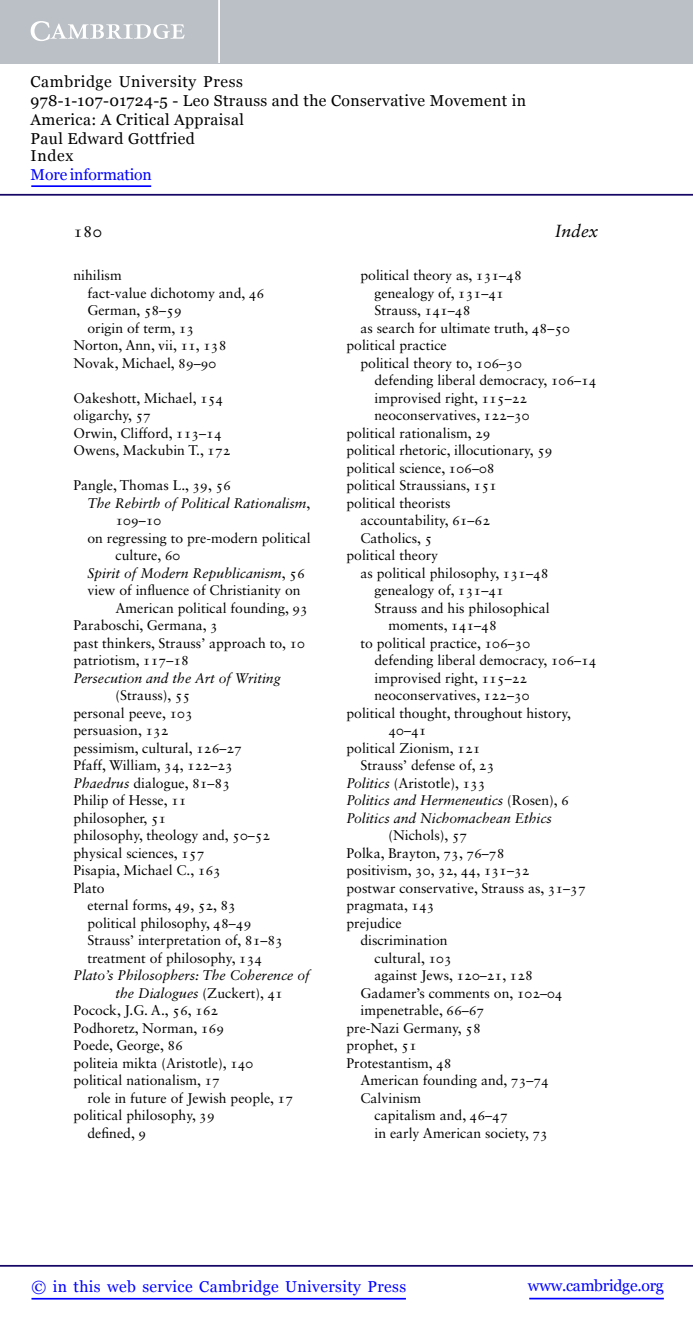
<style>
.page{position:relative;width:693px;height:1325px;background:#fff}
.page>*{position:absolute;margin:0;border:0;box-sizing:border-box;transform-origin:0 0}
.t1{font:italic 17.5px "Sabon LT Std";color:#000}
.t2{font:16.62px "Sabon LT Std";color:#000}
.t3{font:15.75px/18.6px "Georgia";letter-spacing:.025em;color:#000}
.t4{font:15.75px "Georgia";letter-spacing:.025em;color:#00f}
.t5{font:15.75px "Georgia";letter-spacing:-.015em;color:#00f}
.t6{font:15.75px "Georgia";letter-spacing:-.01em;color:#00f}
.t7{font:14px/17.5px "Sabon LT Std";color:#000}
.t8{font:italic 14px "Sabon LT Std";color:#000}
.s1{font-style:normal}
.s2{font-style:italic}
</style>
<div class="page">
<hr style="left:529px;top:1298px;width:135px;height:1px;background:#00f">
<hr style="left:0;top:1265px;width:693px;height:1px;background:#150666">
<hr style="left:32px;top:1298px;width:374px;height:1px;background:#00f">
<div style="left:0;top:0;width:693px;height:63px;background:#bac0c6"></div>
<svg style="left:31px;top:21px;width:154px;height:20px"></svg>
<hr style="left:218px;top:0;width:2px;height:63px;background:#fff">
<hr style="left:0;top:194px;width:693px;height:2px;background:#150666">
<hr style="left:31px;top:185px;width:120px;height:2px;background:#00f">
<p class="t3" style="left:31px;top:72px;width:497px">Cambridge University Press<br>978-1-107-01724-5 - Leo Strauss and the Conservative Movement in<br>America: A Critical Appraisal<br>Paul Edward Gottfried<br>Index</p>
<p class="t6" style="left:31px;top:166px;width:123px">More information</p>
<p class="t2" style="left:74px;top:224px;width:30px">180</p>
<p class="t1" style="left:555px;top:224px;width:45px">Index</p>
<p class="t7" style="left:74px;top:268px;width:50px">nihilism</p>
<p class="t7" style="left:88px;top:285px;width:178px">fact-value dichotomy and, 46</p>
<p class="t7" style="left:88px;top:303px;width:96px">German, 58–59</p>
<p class="t7" style="left:88px;top:320px;width:108px">origin of term, 13</p>
<p class="t7" style="left:74px;top:338px;width:155px">Norton, Ann, vii , 11 , 138</p>
<p class="t7" style="left:74px;top:355px;width:144px">Novak, Michael, 89–90</p>
<p class="t7" style="left:74px;top:390px;width:159px">Oakeshott, Michael, 154 oligarchy, 57<br>Orwin, Clifford, 113–14<br>Owens, Mackubin T., 172</p>
<p class="t7" style="left:74px;top:478px;width:159px">Pangle, Thomas L., 39 , 56</p>
<p class="t8" style="left:88px;top:497px;width:225px">The Rebirth of Political Rationalism<span class="s1">,</span></p>
<p class="t7" style="left:116px;top:513px;width:47px">109–10</p>
<p class="t7" style="left:88px;top:530px;width:225px">on regressing to pre-modern political</p>
<p class="t7" style="left:116px;top:548px;width:66px">culture, 60</p>
<p class="t8" style="left:88px;top:567px;width:219px">Spirit of Modern Republicanism<span class="s1">, 56</span></p>
<p class="t7" style="left:88px;top:583px;width:215px">view of influence of Christianity on</p>
<p class="t7" style="left:116px;top:600px;width:194px">American political founding, 93</p>
<p class="t7" style="left:74px;top:618px;width:146px">Paraboschi, Germana, 3</p>
<p class="t7" style="left:74px;top:635px;width:233px">past thinkers, Strauss’ approach to, 10</p>
<p class="t7" style="left:74px;top:653px;width:117px">patriotism, 117–18</p>
<p class="t8" style="left:74px;top:672px;width:209px">Persecution and the Art of Writing</p>
<p class="t7" style="left:116px;top:688px;width:76px">(Strauss), 55</p>
<p class="t7" style="left:74px;top:705px;width:121px">personal peeve, 103</p>
<p class="t7" style="left:74px;top:723px;width:97px">persuasion, 132</p>
<p class="t7" style="left:74px;top:740px;width:170px">pessimism, cultural, 126–27</p>
<p class="t7" style="left:74px;top:758px;width:161px">Pfaff, William, 34 , 122–23</p>
<p class="t7" style="left:74px;top:775px;width:158px"><span class="s2">Phaedrus</span> dialogue, 81–83</p>
<p class="t7" style="left:74px;top:793px;width:115px">Philip of Hesse, 11</p>
<p class="t7" style="left:74px;top:810px;width:94px">philosopher, 51</p>
<p class="t7" style="left:74px;top:828px;width:198px">philosophy, theology and, 50–52</p>
<p class="t7" style="left:74px;top:845px;width:132px">physical sciences, 157</p>
<p class="t7" style="left:74px;top:863px;width:149px">Pisapia, Michael C., 163</p>
<p class="t7" style="left:74px;top:880px;width:33px">Plato</p>
<p class="t7" style="left:88px;top:898px;width:150px">eternal forms, 49 , 52 , 83</p>
<p class="t7" style="left:88px;top:915px;width:165px">political philosophy, 48–49</p>
<p class="t7" style="left:88px;top:933px;width:197px">Strauss’ interpretation of, 81–83</p>
<p class="t7" style="left:88px;top:950px;width:176px">treatment of philosophy, 134</p>
<p class="t8" style="left:74px;top:970px;width:238px">Plato’s Philosophers: The Coherence of</p>
<p class="t8" style="left:116px;top:987px;width:169px">the Dialogues <span class="s1">(Zuckert), 41</span></p>
<p class="t7" style="left:74px;top:1003px;width:146px">Pocock, J.G. A., 56 , 162</p>
<p class="t7" style="left:74px;top:1020px;width:152px">Podhoretz, Norman, 169</p>
<p class="t7" style="left:74px;top:1038px;width:111px">Poede, George, 86</p>
<p class="t7" style="left:74px;top:1055px;width:181px">politeia mikta (Aristotle), 140</p>
<p class="t7" style="left:74px;top:1073px;width:148px">political nationalism, 17</p>
<p class="t7" style="left:88px;top:1090px;width:207px">role in future of Jewish people, 17</p>
<p class="t7" style="left:74px;top:1108px;width:143px">political philosophy, 39</p>
<p class="t7" style="left:88px;top:1125px;width:60px">defined, 9</p>
<p class="t7" style="left:360px;top:268px;width:163px">political theory as, 131–48</p>
<p class="t7" style="left:374px;top:285px;width:131px">genealogy of, 131–41</p>
<p class="t7" style="left:374px;top:303px;width:97px">Strauss, 141–48</p>
<p class="t7" style="left:360px;top:320px;width:211px">as search for ultimate truth, 48–50</p>
<p class="t7" style="left:346px;top:338px;width:102px">political practice</p>
<p class="t7" style="left:360px;top:355px;width:163px">political theory to, 106–30</p>
<p class="t7" style="left:374px;top:373px;width:224px">defending liberal democracy, 106–14</p>
<p class="t7" style="left:374px;top:390px;width:154px">improvised right, 115–22</p>
<p class="t7" style="left:374px;top:408px;width:157px">neoconservatives, 122–30</p>
<p class="t7" style="left:346px;top:425px;width:146px">political rationalism, 29</p>
<p class="t7" style="left:346px;top:443px;width:208px">political rhetoric, illocutionary, 59</p>
<p class="t7" style="left:346px;top:460px;width:150px">political science, 106–08</p>
<p class="t7" style="left:346px;top:478px;width:152px">political Straussians, 151</p>
<p class="t7" style="left:346px;top:495px;width:106px">political theorists</p>
<p class="t7" style="left:360px;top:513px;width:131px">accountability, 61–62</p>
<p class="t7" style="left:360px;top:530px;width:73px">Catholics, 5</p>
<p class="t7" style="left:346px;top:548px;width:93px">political theory</p>
<p class="t7" style="left:360px;top:565px;width:190px">as political philosophy, 131–48</p>
<p class="t7" style="left:374px;top:583px;width:131px">genealogy of, 131–41</p>
<p class="t7" style="left:374px;top:600px;width:177px">Strauss and his philosophical</p>
<p class="t7" style="left:388px;top:618px;width:110px">moments, 141–48</p>
<p class="t7" style="left:360px;top:635px;width:171px">to political practice, 106–30</p>
<p class="t7" style="left:374px;top:653px;width:224px">defending liberal democracy, 106–14</p>
<p class="t7" style="left:374px;top:670px;width:154px">improvised right, 115–22</p>
<p class="t7" style="left:374px;top:688px;width:157px">neoconservatives, 122–30</p>
<p class="t7" style="left:346px;top:705px;width:226px">political thought, throughout history,</p>
<p class="t7" style="left:388px;top:723px;width:40px">40–41</p>
<p class="t7" style="left:346px;top:740px;width:136px">political Zionism, 121</p>
<p class="t7" style="left:360px;top:758px;width:136px">Strauss’ defense of, 23</p>
<p class="t7" style="left:346px;top:775px;width:141px"><span class="s2">Politics</span> (Aristotle), 133</p>
<p class="t8" style="left:346px;top:795px;width:224px">Politics and Hermeneutics <span class="s1">(Rosen), 6</span></p>
<p class="t8" style="left:346px;top:812px;width:207px">Politics and Nichomachean Ethics</p>
<p class="t7" style="left:388px;top:828px;width:80px">(Nichols), 57</p>
<p class="t7" style="left:346px;top:845px;width:159px">Polka, Brayton, 73 , 76–78</p>
<p class="t7" style="left:346px;top:863px;width:185px">positivism, 30 , 32 , 44 , 131–32</p>
<p class="t7" style="left:346px;top:880px;width:241px">postwar conservative, Strauss as, 31–37</p>
<p class="t7" style="left:346px;top:898px;width:90px">pragmata, 143</p>
<p class="t7" style="left:346px;top:915px;width:57px">prejudice</p>
<p class="t7" style="left:360px;top:933px;width:89px">discrimination</p>
<p class="t7" style="left:374px;top:950px;width:79px">cultural, 103</p>
<p class="t7" style="left:374px;top:968px;width:160px">against Jews, 120–21 , 128</p>
<p class="t7" style="left:360px;top:985px;width:204px">Gadamer’s comments on, 102–04</p>
<p class="t7" style="left:360px;top:1003px;width:125px">impenetrable, 66–67</p>
<p class="t7" style="left:346px;top:1020px;width:136px">pre-Nazi Germany, 58</p>
<p class="t7" style="left:346px;top:1038px;width:72px">prophet, 51</p>
<p class="t7" style="left:346px;top:1055px;width:107px">Protestantism, 48</p>
<p class="t7" style="left:360px;top:1073px;width:190px">American founding and, 73–74</p>
<p class="t7" style="left:360px;top:1090px;width:62px">Calvinism</p>
<p class="t7" style="left:374px;top:1108px;width:135px">capitalism and, 46–47</p>
<p class="t7" style="left:374px;top:1125px;width:175px">in early American society, 73</p>
<p class="t4" style="left:32px;top:1277px;width:376px">© in this web service Cambridge University Press</p>
<p class="t5" style="left:528px;top:1277px;width:137px">www.cambridge.org</p>
</div>
